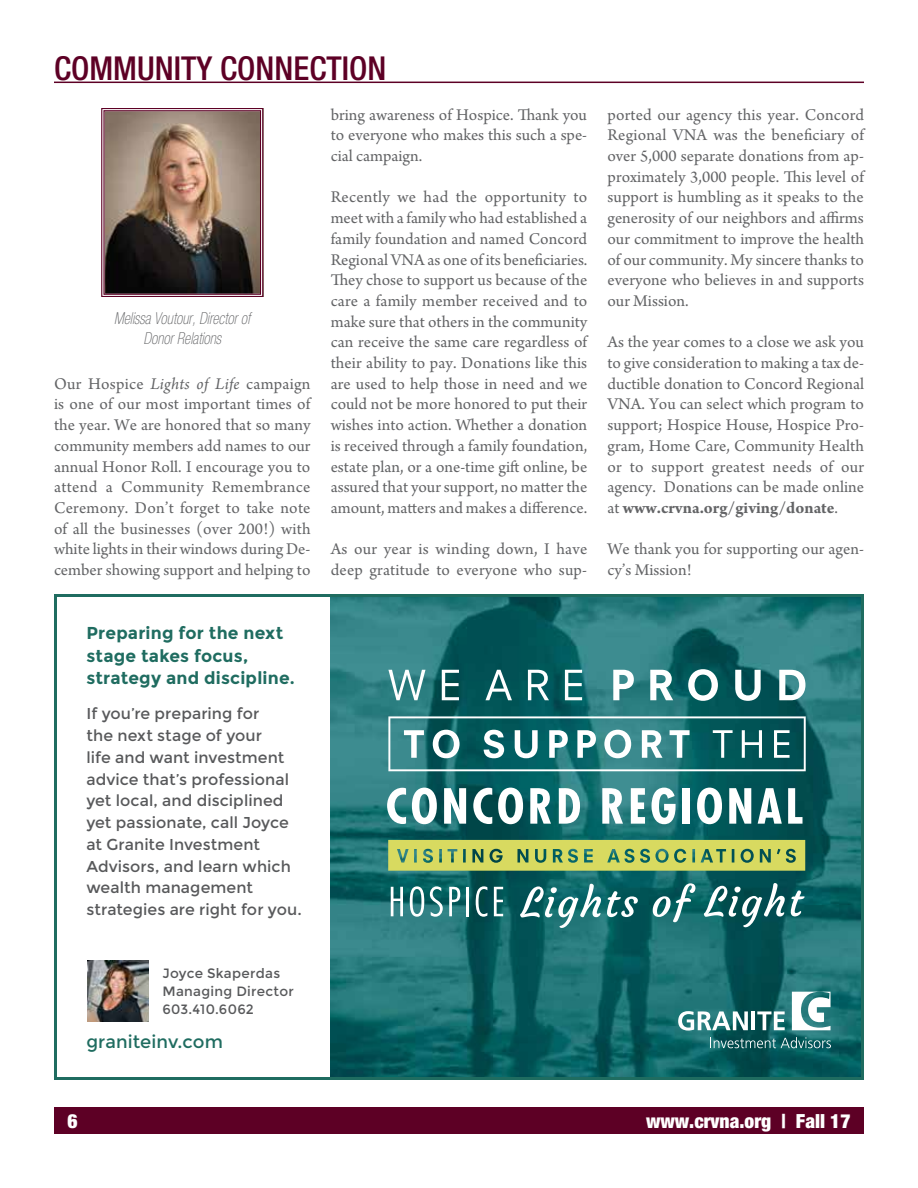
<style>
.page{position:relative;width:918px;height:1188px;background:#fff}
.page>*{position:absolute;margin:0;border:0;box-sizing:border-box;transform-origin:0 0}
.t1{font:500 condensed 33px "Helvetica Neue";color:#5d0025}
.t2{font:900 condensed 19.5px "Helvetica Neue";color:#fff}
.t3{font:18px "Montserrat";letter-spacing:.005em;color:#1f6c60}
.t4{font:17.25px/20.7px "Arno Pro";color:#636466;text-align:justify}
.t5{font:700 17.25px/22.5px "Montserrat";letter-spacing:.01em;color:#1f6c60}
.t6{font:italic 100 condensed 16.5px/19.8px "Helvetica Neue";color:#636466;text-align:center;scale:.9 1}
.t7{font:15.75px/21.8px "Montserrat";letter-spacing:.005em;color:#58595b}
.t8{font:13.5px/18px "Montserrat";letter-spacing:.02em;color:#58595b}
.s1{font-style:italic}
.s2{font-weight:700}
</style>
<div class="page">
<div style="left:54px;top:1107px;width:810px;height:27px;background:#5d0025"></div>
<hr style="left:54px;top:82px;width:810px;height:1px;background:#5d0025">
<img style="left:101px;top:108px;width:163px;height:189px">
<div style="left:103px;top:110px;width:158px;height:185px;border:1px solid #5d0025"></div>
<img style="left:330px;top:598px;width:530px;height:478px">
<img style="left:87px;top:961px;width:61px;height:61px">
<svg style="left:678px;top:1011px;width:70px;height:20px"></svg>
<hr style="left:752px;top:1011px;width:3px;height:19px;background:#fff">
<svg style="left:757px;top:1011px;width:28px;height:19px"></svg>
<svg style="left:710px;top:1037px;width:121px;height:11px"></svg>
<svg style="left:792px;top:992px;width:39px;height:38px"></svg>
<svg style="left:388px;top:670px;width:38px;height:30px"></svg>
<svg style="left:442px;top:670px;width:17px;height:30px"></svg>
<svg style="left:485px;top:670px;width:27px;height:30px"></svg>
<svg style="left:528px;top:670px;width:21px;height:30px"></svg>
<svg style="left:565px;top:670px;width:17px;height:30px"></svg>
<svg style="left:613px;top:670px;width:21px;height:30px"></svg>
<svg style="left:650px;top:670px;width:23px;height:30px"></svg>
<svg style="left:688px;top:669px;width:30px;height:32px"></svg>
<svg style="left:735px;top:670px;width:26px;height:31px"></svg>
<svg style="left:779px;top:670px;width:26px;height:30px"></svg>
<svg style="left:387px;top:788px;width:19px;height:36px"></svg>
<svg style="left:412px;top:788px;width:25px;height:36px"></svg>
<svg style="left:444px;top:788px;width:22px;height:36px"></svg>
<svg style="left:473px;top:788px;width:19px;height:36px"></svg>
<svg style="left:498px;top:788px;width:25px;height:36px"></svg>
<svg style="left:530px;top:788px;width:21px;height:36px"></svg>
<svg style="left:559px;top:786px;width:21px;height:38px"></svg>
<svg style="left:602px;top:788px;width:21px;height:36px"></svg>
<svg style="left:631px;top:788px;width:14px;height:36px"></svg>
<svg style="left:652px;top:788px;width:24px;height:36px"></svg>
<div style="left:683px;top:788px;width:7px;height:36px;background:#fff"></div>
<svg style="left:697px;top:788px;width:25px;height:36px"></svg>
<svg style="left:729px;top:788px;width:22px;height:36px"></svg>
<svg style="left:758px;top:788px;width:24px;height:36px"></svg>
<svg style="left:788px;top:788px;width:15px;height:36px"></svg>
<svg style="left:391px;top:887px;width:12px;height:29px"></svg>
<svg style="left:410px;top:886px;width:14px;height:31px"></svg>
<svg style="left:430px;top:886px;width:13px;height:31px"></svg>
<svg style="left:449px;top:887px;width:11px;height:29px"></svg>
<hr style="left:466px;top:887px;width:3px;height:29px;background:#fff">
<svg style="left:476px;top:886px;width:11px;height:31px"></svg>
<svg style="left:494px;top:887px;width:9px;height:29px"></svg>
<svg style="left:388px;top:840px;width:417px;height:31px;background:#b8c760"></svg>
<svg style="left:388px;top:716px;width:418px;height:55px"></svg>
<svg style="left:520px;top:884px;width:81px;height:44px"></svg>
<svg style="left:607px;top:891px;width:31px;height:26px"></svg>
<svg style="left:653px;top:883px;width:42px;height:39px"></svg>
<svg style="left:704px;top:883px;width:101px;height:44px"></svg>
<div style="left:54px;top:594px;width:810px;height:486px;border:3px solid #1f6c60"></div>
<h1 class="t1" style="left:54px;top:48px;width:334px">COMMUNITY CONNECTION</h1>
<p class="t6" style="left:114px;top:308px;width:153px">Melissa Voutour, Director of<br>Donor Relations</p>
<p class="t4" style="left:54px;top:374px;width:258px">Our Hospice <span class="s1">Lights of Life</span> campaign is one of our most important times of the year. We are honored that so many community members add names to our annual Honor Roll. I encourage you to attend a Community Remembrance Ceremony. Don’t forget to take note of all the businesses (over 200!) with white lights in their windows during De&shy;cember showing support and helping to</p>
<p class="t4" style="left:331px;top:105px;width:258px">bring awareness of Hospice. Thank you to everyone who makes this such a spe&shy;cial campaign.</p>
<p class="t4" style="left:331px;top:188px;width:258px">Recently we had the opportunity to meet with a family who had established a family foundation and named Concord Regional VNA as one of its beneficiaries.<br>They chose to support us because of the care a family member received and to make sure that others in the community can receive the same care regardless of their ability to pay. Donations like this are used to help those in need and we could not be more honored to put their wishes into action. Whether a donation is received through a family foundation, estate plan, or a one-time gift online, be assured that your support, no matter the amount, matters and makes a difference.</p>
<p class="t4" style="left:331px;top:540px;width:258px">As our year is winding down, I have deep gratitude to everyone who sup-</p>
<p class="t4" style="left:607px;top:105px;width:258px">ported our agency this year. Concord Regional VNA was the beneficiary of over 5,000 separate donations from ap&shy;proximately 3,000 people. This level of support is humbling as it speaks to the generosity of our neighbors and affirms our commitment to improve the health of our community. My sincere thanks to everyone who believes in and supports our Mission.</p>
<p class="t4" style="left:607px;top:333px;width:258px">As the year comes to a close we ask you to give consideration to making a tax de&shy;ductible donation to Concord Regional VNA. You can select which program to support; Hospice House, Hospice Pro&shy;gram, Home Care, Community Health or to support greatest needs of our agency. Donations can be made online at <span class="s2">www.crvna.org/giving/donate</span>.</p>
<p class="t4" style="left:607px;top:540px;width:258px">We thank you for supporting our agen&shy;cy’s Mission!</p>
<p class="t5" style="left:86px;top:622px;width:210px">Preparing for the next stage takes focus, strategy and discipline.</p>
<p class="t7" style="left:86px;top:703px;width:217px">If you’re preparing for<br>the next stage of your<br>life and want investment advice that’s professional yet local, and disciplined yet passionate, call Joyce at Granite Investment<br>Advisors, and learn which wealth management strategies are right for you.</p>
<p class="t8" style="left:162px;top:964px;width:133px">Joyce Skaperdas<br>Managing Director<br>603.410.6062</p>
<p class="t3" style="left:86px;top:1031px;width:138px">graniteinv.com</p>
<p class="t2" style="left:68px;top:1109px;width:12px">6</p>
<p class="t2" style="left:646px;top:1109px;width:206px">www.crvna.org | Fall 17</p>
</div>
